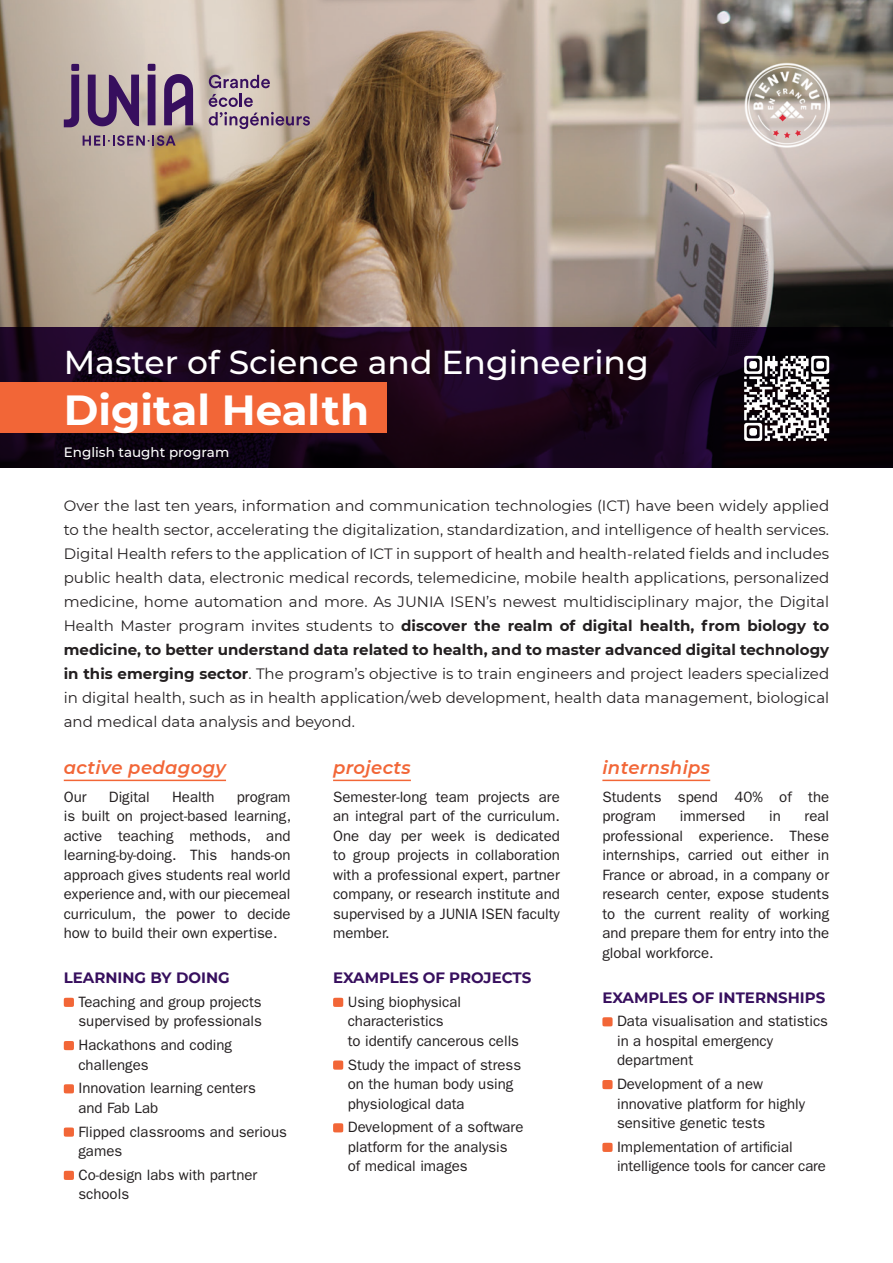
<style>
.page{position:relative;width:893px;height:1263px;background:#fff}
.page>*{position:absolute;margin:0;border:0;box-sizing:border-box;transform-origin:0 0}
.t1{font:700 42px "Montserrat";color:#fff}
.t2{font:500 33px "Montserrat";color:#fff}
.t3{font:italic 600 18px "Montserrat";letter-spacing:.02em;color:#f26637}
.listes{font:15px/19.5px "ITC Franklin Gothic Std";color:#231f20}
.t4{font:15px/24px "Montserrat";color:#231f20;text-align:justify}
.t5{font:700 15px "Montserrat";color:#370f5e}
.t6{font:500 13.5px "Montserrat";color:#fff}
.s1{font-weight:700}
</style>
<div class="page">
<img style="left:0;top:0;width:893px;height:328px">
<svg style="left:0;top:328px;width:893px;height:140px;background:#150418"></svg>
<div style="left:0;top:382px;width:387px;height:51px;background:#f26637"></div>
<img style="left:744px;top:62px;width:85px;height:85px">
<svg style="left:744px;top:356px;width:85px;height:85px"></svg>
<hr style="left:64px;top:780px;width:162px;height:1px;background:#f26637">
<svg style="left:64px;top:998px;width:10px;height:9px"></svg>
<svg style="left:64px;top:1041px;width:10px;height:9px"></svg>
<svg style="left:64px;top:1084px;width:10px;height:9px"></svg>
<svg style="left:64px;top:1127px;width:10px;height:10px"></svg>
<svg style="left:64px;top:1171px;width:10px;height:9px"></svg>
<hr style="left:333px;top:780px;width:78px;height:1px;background:#f26637">
<svg style="left:333px;top:998px;width:10px;height:9px"></svg>
<svg style="left:333px;top:1060px;width:10px;height:10px"></svg>
<svg style="left:333px;top:1123px;width:10px;height:9px"></svg>
<hr style="left:602px;top:780px;width:108px;height:1px;background:#f26637">
<svg style="left:602px;top:1017px;width:11px;height:9px"></svg>
<svg style="left:602px;top:1080px;width:11px;height:9px"></svg>
<svg style="left:602px;top:1143px;width:11px;height:9px"></svg>
<svg style="left:209px;top:75px;width:101px;height:54px;background:#b19ea0"></svg>
<svg style="left:148px;top:64px;width:7px;height:61px"></svg>
<svg style="left:164px;top:74px;width:29px;height:51px"></svg>
<svg style="left:64px;top:64px;width:15px;height:63px"></svg>
<svg style="left:88px;top:75px;width:51px;height:51px;background:#785c82"></svg>
<svg style="left:83px;top:135px;width:93px;height:11px"></svg>
<p class="t2" style="left:64px;top:339px;width:587px">Master of Science and Engineering</p>
<p class="t1" style="left:64px;top:379px;width:307px">Digital Health</p>
<p class="t6" style="left:64px;top:442px;width:167px">English taught program</p>
<p class="t4" style="left:64px;top:493px;width:767px">Over the last ten years, information and communication technologies (ICT) have been widely applied to the health sector, accelerating the digitalization, standardization, and intelligence of health services.<br>Digital Health refers to the application of ICT in support of health and health-related fields and includes public health data, electronic medical records, telemedicine, mobile health applications, personalized medicine, home automation and more. As JUNIA ISEN’s newest multidisciplinary major, the Digital Health Master program invites students to <span class="s1">discover the realm of digital health, from biology to medicine, to better understand data related to health, and to master advanced digital technology in this emerging sector</span>. The program’s objective is to train engineers and project leaders specialized in digital health, such as in health application/web development, health data management, biological and medical data analysis and beyond.</p>
<p class="t3" style="left:64px;top:754px;width:164px">active pedagogy</p>
<p class="listes" style="left:64px;top:787px;width:24px">Our</p>
<p class="listes" style="left:109px;top:787px;width:43px">Digital</p>
<p class="listes" style="left:172px;top:787px;width:44px">Health</p>
<p class="t3" style="left:333px;top:754px;width:79px">projects</p>
<p class="listes" style="left:333px;top:787px;width:228px;text-align:justify">Semester-long team projects are an integral part of the curriculum.<br>One day per week is dedicated to group projects in collaboration with a professional expert, partner company, or research institute and supervised by a JUNIA ISEN faculty member.</p>
<p class="t5" style="left:333px;top:967px;width:200px">EXAMPLES OF PROJECTS</p>
<p class="listes" style="left:348px;top:992px;width:173px">Using biophysical characteristics<br>to identify cancerous cells</p>
<p class="listes" style="left:348px;top:1055px;width:175px">Study the impact of stress on the human body using physiological data</p>
<p class="listes" style="left:348px;top:1118px;width:177px">Development of a software platform for the analysis of medical images</p>
<p class="t3" style="left:602px;top:754px;width:109px">internships</p>
<p class="listes" style="left:602px;top:787px;width:228px">Students spend 40% of the program</p>
<p class="listes" style="left:64px;top:787px;width:229px;text-align:justify;text-indent:173px">program is built on project-based learning, active teaching methods, and learning-by-doing. This hands-on approach gives students real world experience and, with our piecemeal curriculum, the power to decide how to build their own expertise.</p>
<p class="t5" style="left:64px;top:967px;width:167px">LEARNING BY DOING</p>
<p class="listes" style="left:78px;top:992px;width:185px">Teaching and group projects supervised by professionals</p>
<p class="listes" style="left:78px;top:1035px;width:155px">Hackathons and coding challenges</p>
<p class="listes" style="left:78px;top:1079px;width:179px">Innovation learning centers and Fab Lab</p>
<p class="listes" style="left:78px;top:1122px;width:210px">Flipped classrooms and serious games</p>
<p class="listes" style="left:78px;top:1165px;width:180px">Co-design labs with partner schools</p>
<p class="listes" style="left:602px;top:806px;width:228px;text-align:justify;text-indent:202px">real professional experience. These internships, carried out either in France or abroad, in a company or research center, expose students to the current reality of working and prepare them for entry into the global workforce.</p>
<p class="t5" style="left:602px;top:986px;width:224px">EXAMPLES OF INTERNSHIPS</p>
<p class="listes" style="left:617px;top:1012px;width:212px">Data visualisation and statistics in a hospital emergency department</p>
<p class="listes" style="left:617px;top:1074px;width:190px">Development of a new innovative platform for highly sensitive genetic tests</p>
<p class="listes" style="left:617px;top:1137px;width:210px">Implementation of artificial intelligence tools for cancer care</p>
<p class="listes" style="left:680px;top:806px;width:67px">immersed</p>
<p class="listes" style="left:769px;top:806px;width:13px">in</p>
</div>
